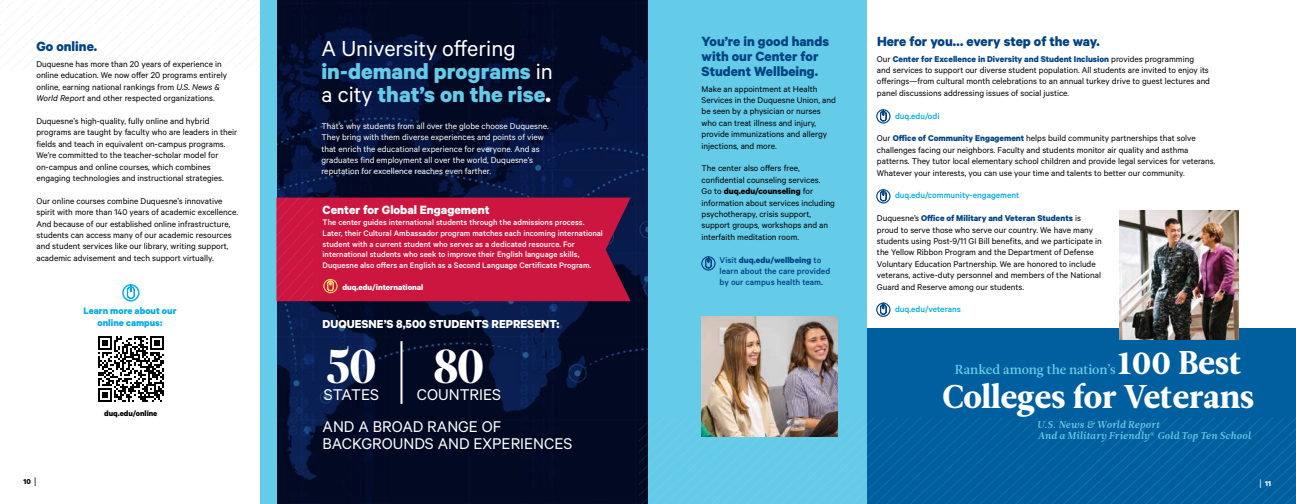
<style>
.page{position:relative;width:1296px;height:504px;background:#fff}
.page>*{position:absolute;margin:0;border:0;box-sizing:border-box;transform-origin:0 0}
.t1{font:47.5px "Leitura Display";color:#fff}
.t2{font:32.8px/33.9px "Leitura News Roman 4";color:#fff}
.t3{font:700 24.5px/23px "Calibre";color:#64cbe8}
.t4{font:17.5px/32px "Calibre";color:#fff;text-align:right}
.t5{font:700 15px/15px "Calibre";color:#004383}
.t6{font:700 13.5px "Calibre";color:#fff}
.t7{font:700 13px "Calibre";color:#fff}
.t8{font:13px "Leitura News Roman 3";color:#64cbe8}
.t9{font:700 10.6px/11.4px "Calibre";color:#00aae7;text-align:center}
.t10{font:10px/11.1px "Leitura News Italic 3";letter-spacing:.01em;color:#64cbe8}
.t11{font:9.5px/11.4px "Calibre";color:#000}
.t12{font:9.5px/11.4px "Calibre";color:#fff}
.t13{font:500 9.5px/11.4px "Calibre";color:#004383}
.t14{font:500 9.5px "Calibre";color:#00aae7}
.t15{font:500 9px/10.8px "Calibre";color:#fff}
.t16{font:700 9px "Calibre";color:#fff}
.t17{font:700 8.6px "Calibre";color:#000}
.t18{font:700 8px "Calibre";color:#000}
.t19{font:700 8px "Calibre";color:#fff}
.s1{font-style:italic}
.s2{font-weight:300;font-size:14px}
.s3{font-weight:400;color:#fff}
.s4{color:#fff}
.s5{font-weight:700}
.s6{font-weight:700;color:#004383}
</style>
<div class="page">
<div style="left:639px;top:328px;width:657px;height:176px;background:#005f9e"></div>
<svg style="left:277px;top:0;width:371px;height:504px;background:#040f31"></svg>
<svg style="left:0;top:0;width:260px;height:70px"></svg>
<div style="left:260px;top:0;width:17px;height:504px;background:#64cbe8"></div>
<div style="left:313px;top:198px;width:318px;height:103px;background:#cd163f"></div>
<svg style="left:323px;top:279px;width:15px;height:14px"></svg>
<svg style="left:276px;top:198px;width:37px;height:104px;background:#ca1a42"></svg>
<img style="left:1119px;top:211px;width:120px;height:129px">
<svg style="left:876px;top:109px;width:15px;height:15px"></svg>
<svg style="left:876px;top:189px;width:15px;height:14px"></svg>
<svg style="left:876px;top:303px;width:15px;height:14px"></svg>
<hr style="left:400px;top:341px;width:2px;height:63px;background:#fff">
<svg style="left:98px;top:336px;width:66px;height:66px"></svg>
<svg style="left:122px;top:284px;width:18px;height:18px"></svg>
<div style="left:648px;top:0;width:219px;height:504px;background:#64cbe8"></div>
<svg style="left:701px;top:256px;width:15px;height:15px"></svg>
<img style="left:701px;top:317px;width:137px;height:101px">
<svg style="left:639px;top:418px;width:657px;height:86px"></svg>
<h3 class="t5" style="left:36px;top:38px;width:62px">Go online.</h3>
<p class="t11" style="left:36px;top:58px;width:192px">Duquesne has more than 20 years of experience in online education. We now offer 20 programs entirely online, earning national rankings from <span class="s1">U.S. News &amp; World Report</span> and other respected organizations.</p>
<p class="t11" style="left:36px;top:115px;width:202px">Duquesne’s high-quality, fully online and hybrid programs are taught by faculty who are leaders in their fields and teach in equivalent on-campus programs.<br>We’re committed to the teacher-scholar model for on-campus and online courses, which combines engaging technologies and instructional strategies.</p>
<p class="t11" style="left:36px;top:195px;width:203px">Our online courses combine Duquesne’s innovative spirit with more than 140 years of academic excellence.<br>And because of our established online infrastructure, students can access many of our academic resources and student services like our library, writing support, academic advisement and tech support virtually.</p>
<p class="t9" style="left:83px;top:305px;width:95px">Learn more about our online campus:</p>
<p class="t18" style="left:23px;top:477px;width:15px">10 <span class="s2">I</span></p>
<p class="t17" style="left:104px;top:408px;width:55px">duq.edu/online</p>
<h3 class="t3" style="left:321px;top:36px;width:233px"><span class="s3">A University offering </span>in-demand programs <span class="s3">in a city</span> that’s on the rise<span class="s4">.</span></h3>
<p class="t12" style="left:321px;top:120px;width:229px">That’s why students from all over the globe choose Duquesne.<br>They bring with them diverse experiences and points of view that enrich the educational experience for everyone. And as graduates find employment all over the world, Duquesne’s reputation for excellence reaches even farther.</p>
<h3 class="t6" style="left:323px;top:202px;width:168px">Center for Global Engagement</h3>
<p class="t15" style="left:323px;top:216px;width:282px">The center guides international students through the admissions process.<br>Later, their Cultural Ambassador program matches each incoming international student with a current student who serves as a dedicated resource. For international students who seek to improve their English language skills, Duquesne also offers an English as a Second Language Certificate Program.</p>
<p class="t16" style="left:342px;top:281px;width:83px">duq.edu/international</p>
<h3 class="t7" style="left:323px;top:316px;width:238px">DUQUESNE’S 8,500 STUDENTS REPRESENT:</h3>
<h1 class="t1" style="left:326px;top:338px;width:53px">50</h1>
<h3 class="t4" style="left:324px;top:378px;width:56px">STATES</h3>
<h1 class="t1" style="left:433px;top:338px;width:54px">80</h1>
<h3 class="t4" style="left:323px;top:378px;width:180px">COUNTRIES<br>AND A BROAD RANGE OF</h3>
<h3 class="t4" style="left:323px;top:426px;width:251px">BACKGROUNDS AND EXPERIENCES</h3>
<h3 class="t5" style="left:702px;top:33px;width:129px">You’re in good hands with our Center for<br>Student Wellbeing.</h3>
<p class="t11" style="left:702px;top:83px;width:136px">Make an appointment at Health<br>Services in the Duquesne Union, and be seen by a physician or nurses who can treat illness and injury, provide immunizations and allergy injections, and more.</p>
<p class="t11" style="left:702px;top:162px;width:135px">The center also offers free, confidential counseling services.<br>Go to <span class="s5">duq.edu/counseling</span> for information about services including psychotherapy, crisis support, support groups, workshops and an interfaith meditation room.</p>
<p class="t13" style="left:720px;top:254px;width:112px">Visit <span class="s5">duq.edu/wellbeing</span> to learn about the care provided by our campus health team.</p>
<h3 class="t5" style="left:877px;top:33px;width:224px">Here for you… every step of the way.</h3>
<p class="t11" style="left:877px;top:53px;width:335px">Our <span class="s6">Center for Excellence in Diversity and Student Inclusion</span> provides programming and services to support our diverse student population. All students are invited to enjoy its offerings—from cultural month celebrations to an annual turkey drive to guest lectures and panel discussions addressing issues of social justice.</p>
<p class="t14" style="left:895px;top:110px;width:46px">duq.edu/odi</p>
<p class="t11" style="left:877px;top:132px;width:340px">Our <span class="s6">Office of Community Engagement</span> helps build community partnerships that solve challenges facing our neighbors. Faculty and students monitor air quality and asthma patterns. They tutor local elementary school children and provide legal services for veterans.<br>Whatever your interests, you can use your time and talents to better our community.</p>
<p class="t14" style="left:895px;top:190px;width:126px">duq.edu/community-engagement</p>
<p class="t11" style="left:877px;top:212px;width:226px">Duquesne’s <span class="s6">Office of Military and Veteran Students</span> is proud to serve those who serve our country. We have many students using Post-9/11 GI Bill benefits, and we participate in the Yellow Ribbon Program and the Department of Defense Voluntary Education Partnership. We are honored to include veterans, active-duty personnel and members of the National Guard and Reserve among our students.</p>
<p class="t14" style="left:895px;top:304px;width:67px">duq.edu/veterans</p>
<h2 class="t2" style="left:942px;top:346px;width:313px;text-indent:176px">100 Best<br>Colleges for Veterans</h2>
<p class="t10" style="left:1037px;top:419px;width:215px">U.S. News &amp; World Report<br>And a Military Friendly<sup>®</sup> Gold Top Ten School</p>
<h3 class="t8" style="left:955px;top:362px;width:162px">Ranked among the nation’s</h3>
<p class="t19" style="left:1259px;top:478px;width:13px"><span class="s2">I</span> 11</p>
</div>
